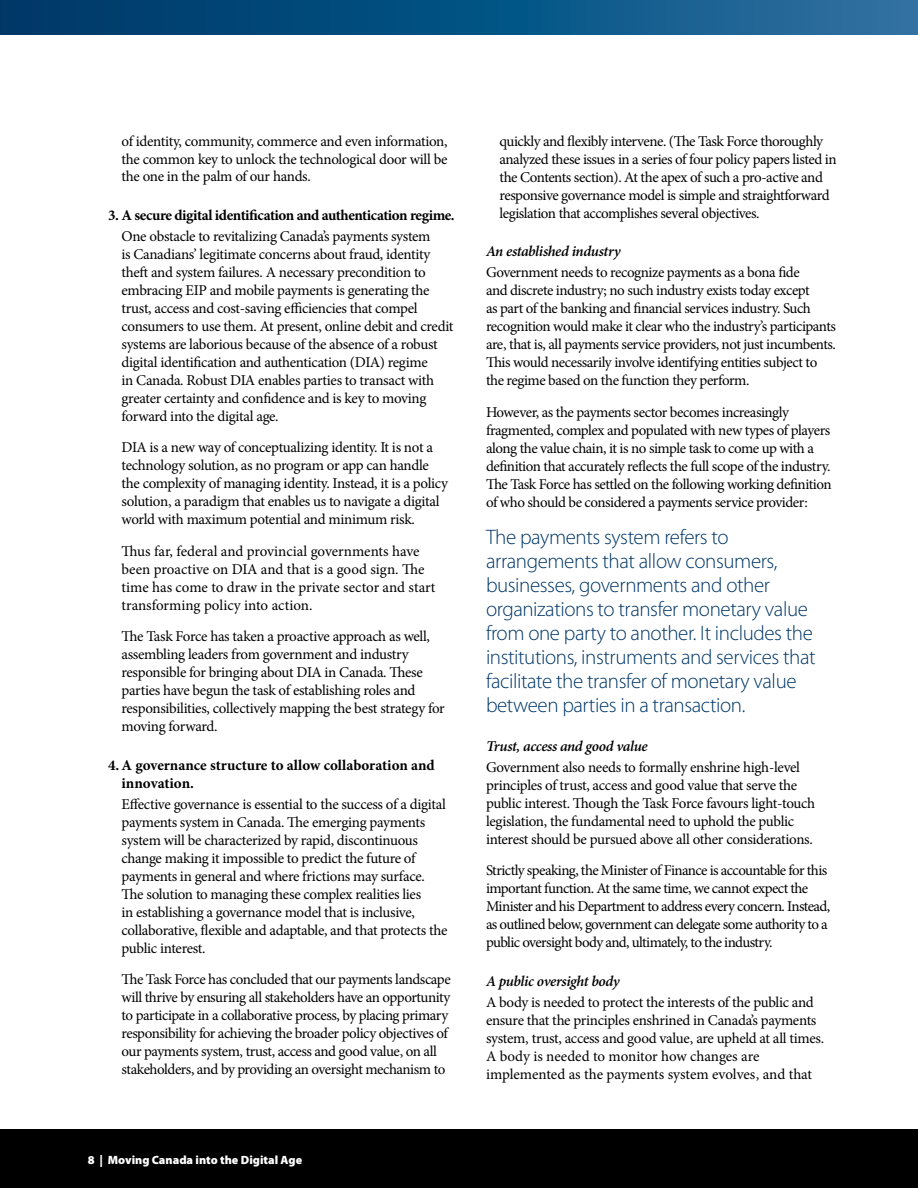
<style>
.page{position:relative;width:918px;height:1188px;background:#fff}
.page>*{position:absolute;margin:0;border:0;box-sizing:border-box;transform-origin:0 0}
.t1{font:300 21px/24px "Myriad Pro";letter-spacing:-.02em;color:#003768}
.t2{font:15px/18px "Minion Pro";letter-spacing:-.025em;color:#000}
.t3{font:15px/18px "Minion Pro";color:#000}
.t4{font:700 15px/18px "Minion Pro";letter-spacing:-.015em;color:#000}
.t5{font:italic 600 15px "Minion Pro";letter-spacing:-.025em;color:#000}
.t6{font:900 12px "Myriad Pro";color:#fff}
</style>
<div class="page">
<div style="left:0;top:1129px;width:918px;height:59px;background:#000"></div>
<svg style="left:0;top:0;width:918px;height:35px;background:#0c5383"></svg>
<p class="t2" style="left:122px;top:132px;width:328px;text-align:justify">of identity, community, commerce and even information, the common key to unlock the technological door will be the one in the palm of our hands.</p>
<p class="t4" style="left:108px;top:206px;width:348px">3. A secure digital identification and authentication regime.</p>
<p class="t2" style="left:122px;top:227px;width:334px">One obstacle to revitalizing Canada’s payments system<br>is Canadians’ legitimate concerns about fraud, identity theft and system failures. A necessary precondition to embracing EIP and mobile payments is generating the trust, access and cost-saving efficiencies that compel consumers to use them. At present, online debit and credit systems are laborious because of the absence of a robust digital identification and authentication (DIA) regime<br>in Canada. Robust DIA enables parties to transact with greater certainty and confidence and is key to moving forward into the digital age.</p>
<p class="t2" style="left:122px;top:439px;width:328px">DIA is a new way of conceptualizing identity. It is not a technology solution, as no program or app can handle the complexity of managing identity. Instead, it is a policy solution‚ a paradigm that enables us to navigate a digital world with maximum potential and minimum risk.</p>
<p class="t3" style="left:122px;top:542px;width:315px">Thus far, federal and provincial governments have been proactive on DIA and that is a good sign. The time has come to draw in the private sector and start transforming policy into action.</p>
<p class="t2" style="left:122px;top:628px;width:325px">The Task Force has taken a proactive approach as well, assembling leaders from government and industry responsible for bringing about DIA in Canada. These parties have begun the task of establishing roles and responsibilities, collectively mapping the best strategy for moving forward.</p>
<p class="t4" style="left:122px;top:756px;width:315px;text-indent:-13px">4. A governance structure to allow collaboration and innovation.</p>
<p class="t2" style="left:122px;top:795px;width:327px">Effective governance is essential to the success of a digital payments system in Canada. The emerging payments system will be characterized by rapid, discontinuous change making it impossible to predict the future of payments in general and where frictions may surface.<br>The solution to managing these complex realities lies<br>in establishing a governance model that is inclusive, collaborative, flexible and adaptable, and that protects the public interest.</p>
<p class="t2" style="left:122px;top:971px;width:331px">The Task Force has concluded that our payments landscape will thrive by ensuring all stakeholders have an opportunity to participate in a collaborative process, by placing primary responsibility for achieving the broader policy objectives of our payments system‚ trust, access and good value‚ on all stakeholders, and by providing an oversight mechanism to</p>
<p class="t6" style="left:88px;top:1152px;width:216px">8 | Moving Canada into the Digital Age</p>
<p class="t2" style="left:500px;top:132px;width:339px">quickly and flexibly intervene. (The Task Force thoroughly analyzed these issues in a series of four policy papers listed in the Contents section). At the apex of such a pro-active and responsive governance model is simple and straightforward legislation that accomplishes several objectives.</p>
<p class="t5" style="left:486px;top:242px;width:136px">An established industry</p>
<p class="t2" style="left:486px;top:264px;width:352px">Government needs to recognize payments as a bona fide<br>and discrete industry; no such industry exists today except<br>as part of the banking and financial services industry. Such recognition would make it clear who the industry’s participants are‚ that is, all payments service providers, not just incumbents.<br>This would necessarily involve identifying entities subject to the regime based on the function they perform.</p>
<p class="t2" style="left:486px;top:403px;width:347px">However, as the payments sector becomes increasingly fragmented, complex and populated with new types of players along the value chain, it is no simple task to come up with a definition that accurately reflects the full scope of the industry.<br>The Task Force has settled on the following working definition of who should be considered a payments service provider:</p>
<p class="t1" style="left:486px;top:525px;width:331px">The payments system refers to arrangements that allow consumers, businesses, governments and other organizations to transfer monetary value from one party to another. It includes the institutions, instruments and services that facilitate the transfer of monetary value between parties in a transaction.</p>
<p class="t5" style="left:486px;top:737px;width:163px">Trust, access and good value</p>
<p class="t2" style="left:486px;top:758px;width:331px">Government also needs to formally enshrine high-level principles of trust, access and good value that serve the public interest. Though the Task Force favours light-touch legislation, the fundamental need to uphold the public interest should be pursued above all other considerations.</p>
<p class="t2" style="left:486px;top:862px;width:346px">Strictly speaking, the Minister of Finance is accountable for this important function. At the same time, we cannot expect the Minister and his Department to address every concern. Instead, as outlined below, government can delegate some authority to a public oversight body and, ultimately, to the industry.</p>
<p class="t5" style="left:486px;top:972px;width:135px">A public oversight body</p>
<p class="t2" style="left:486px;top:993px;width:340px">A body is needed to protect the interests of the public and ensure that the principles enshrined in Canada’s payments system‚ trust, access and good value‚ are upheld at all times.<br>A body is needed to monitor how changes are implemented as the payments system evolves‚ and that</p>
</div>
